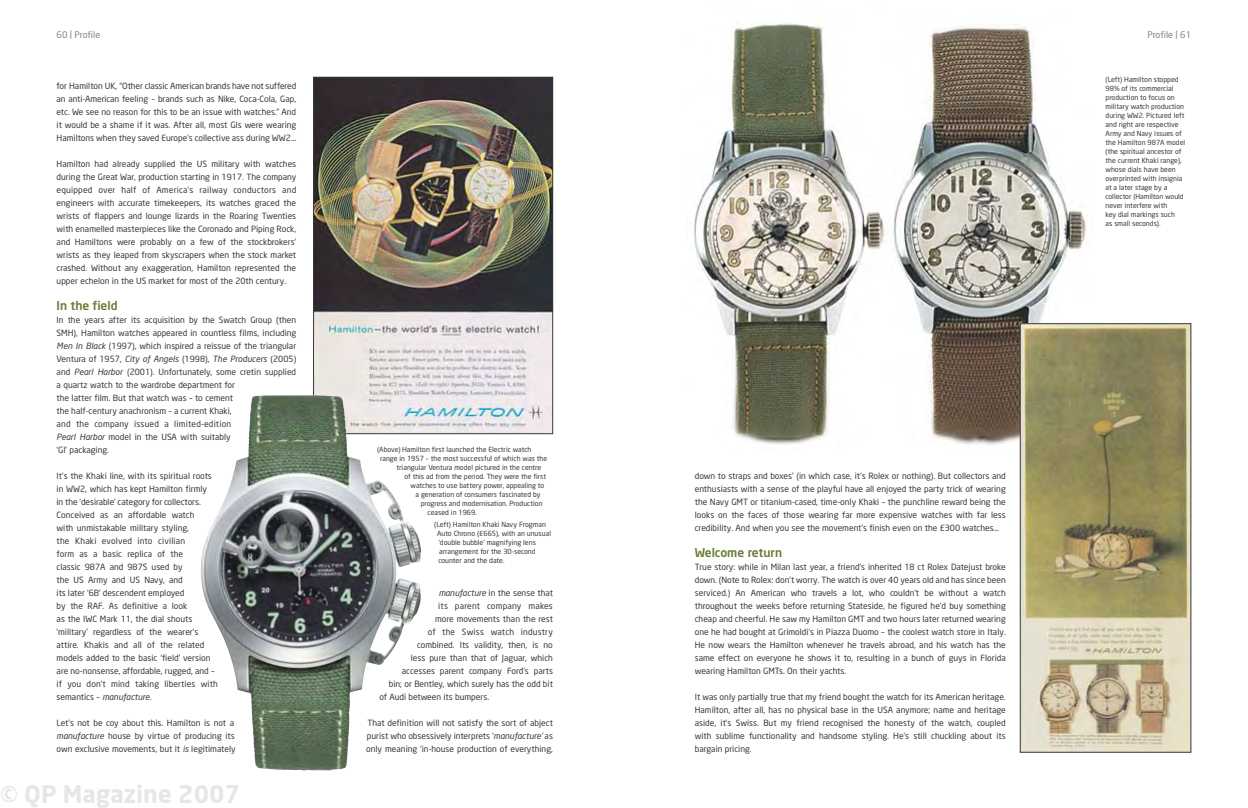
<style>
.page{position:relative;width:1248px;height:808px;background:#fff}
.page>*{position:absolute;margin:0;border:0;box-sizing:border-box;transform-origin:0 0}
.t1{font:700 24px "Neo Sans";color:rgb(0 0 0/.1)}
.t2{font:500 12px "Neo Sans";color:#667b34}
.t3{font:9px "Neo Sans";color:#818284}
.t4{font:8.5px/13px "Neo Sans";color:#363739;text-align:justify}
.t5{font:8.5px "Neo Sans";letter-spacing:.025em;color:#363739}
.t6{font:7px/9px "Neo Sans";color:#363739}
.s1{font-style:italic}
</style>
<div class="page">
<img style="left:694px;top:21px;width:192px;height:424px">
<img style="left:893px;top:26px;width:194px;height:419px">
<img style="left:1021px;top:325px;width:167px;height:425px">
<div style="left:1019px;top:323px;width:171px;height:429px;border:1px solid #363739"></div>
<img style="left:315px;top:79px;width:236px;height:353px">
<div style="left:313px;top:77px;width:240px;height:357px;border:1px solid #363739"></div>
<img style="left:236px;top:395px;width:185px;height:374px">
<p class="t3" style="left:57px;top:31px;width:45px">60 | Profile</p>
<p class="t4" style="left:57px;top:80px;width:241px">for Hamilton UK, “Other classic American brands have not suffered an anti-American feeling – brands such as Nike, Coca-Cola, Gap, etc. We see no reason for this to be an issue with watches.” And it would be a shame if it was. After all, most GIs were wearing Hamiltons when they saved Europe’s collective ass during WW2…</p>
<p class="t4" style="left:57px;top:158px;width:241px">Hamilton had already supplied the US military with watches during the Great War, production starting in 1917. The company equipped over half of America’s railway conductors and engineers with accurate timekeepers, its watches graced the wrists of flappers and lounge lizards in the Roaring Twenties with enamelled masterpieces like the Coronado and Piping Rock, and Hamiltons were probably on a few of the stockbrokers’ wrists as they leaped from skyscrapers when the stock market crashed. Without any exaggeration, Hamilton represented the upper echelon in the US market for most of the 20th century.</p>
<h2 class="t2" style="left:57px;top:301px;width:63px">In the field</h2>
<p class="t4" style="left:57px;top:314px;width:241px;text-align:left">In the years after its acquisition by the Swatch Group (then SMH), Hamilton watches appeared in countless films, including <span class="s1">Men In Black</span> (1997), which inspired a reissue of the triangular Ventura of 1957, <span class="s1">City of Angels</span> (1998), <span class="s1">The Producers</span> (2005) and <span class="s1">Pearl Harbor</span> (2001). Unfortunately, some cretin supplied a quartz watch to the wardrobe department for<br>the latter film. But that watch was – to cement<br>the half-century anachronism – a current Khaki,<br>and the company issued a limited-edition<br><span class="s1">Pearl Harbor</span> model in the USA with suitably<br>‘GI’ packaging.</p>
<p class="t4" style="left:57px;top:470px;width:163px;text-align:left">It’s the Khaki line, with its spiritual roots in WW2, which has kept Hamilton firmly<br>in the ‘desirable’ category for collectors.<br>Conceived as an affordable watch<br>with unmistakable military styling,<br>the Khaki evolved into civilian<br>form as a basic replica of the<br>classic 987A and 987S used by<br>the US Army and US Navy, and<br>its later ‘6B’ descendent employed<br>by the RAF. As definitive a look<br>as the IWC Mark 11, the dial shouts ‘military’ regardless of the wearer’s attire. Khakis and all of the related models added to the basic ‘field’ version are no-nonsense, affordable, rugged, and – if you don’t mind taking liberties with semantics – <span class="s1">manufacture.</span></p>
<p class="t4" style="left:57px;top:717px;width:181px;text-align:left">Let’s not be coy about this. Hamilton is not a <span class="s1">manufacture</span> house by virtue of producing its own exclusive movements, but it <span class="s1">is</span> legitimately</p>
<h1 class="t1" style="left:0;top:778px;width:242px">© QP Magazine 2007</h1>
<p class="t6" style="left:377px;top:446px;width:156px">(Above) Hamilton first launched the Electric watch</p>
<p class="t6" style="left:380px;top:455px;width:168px">range in 1957 – the most successful of which was the</p>
<p class="t6" style="left:396px;top:464px;width:146px">triangular Ventura model pictured in the centre</p>
<p class="t6" style="left:404px;top:473px;width:143px">of this ad from the period. They were the first</p>
<p class="t6" style="left:410px;top:482px;width:135px">watches to use battery power, appealing to</p>
<p class="t6" style="left:415px;top:491px;width:127px">a generation of consumers fascinated by</p>
<p class="t6" style="left:420px;top:500px;width:123px">progress and modernisation. Production</p>
<p class="t6" style="left:427px;top:509px;width:51px">ceased in 1969.</p>
<p class="t6" style="left:437px;top:520px;width:115px;text-indent:-3px">(Left) Hamilton Khaki Navy Frogman<br>Auto Chrono (£665), with an unusual ‘double bubble’ magnifying lens arrangement for the 30-second counter and the date.</p>
<p class="t4" style="left:438px;top:587px;width:116px"><span class="s1">manufacture</span> in the sense that</p>
<p class="t5" style="left:438px;top:603px;width:116px">its parent company makes</p>
<p class="t4" style="left:435px;top:613px;width:119px">more movements than the rest</p>
<p class="t5" style="left:427px;top:629px;width:127px">of the Swiss watch industry</p>
<p class="t4" style="left:417px;top:639px;width:137px">combined. Its validity, then, is no</p>
<p class="t4" style="left:411px;top:652px;width:144px">less pure than that of Jaguar, which</p>
<p class="t4" style="left:402px;top:665px;width:153px">accesses parent company Ford’s parts</p>
<p class="t4" style="left:389px;top:678px;width:165px">bin; or Bentley, which surely has the odd bit</p>
<p class="t4" style="left:379px;top:691px;width:111px">of Audi between its bumpers.</p>
<p class="t4" style="left:366px;top:717px;width:188px">That definition will not satisfy the sort of abject purist who obsessively interprets ‘<span class="s1">manufacture’</span> as only meaning ‘in-house production of everything,</p>
<p class="t4" style="left:694px;top:470px;width:312px">down to straps and boxes’ (in which case, it’s Rolex or nothing). But collectors and enthusiasts with a sense of the playful have all enjoyed the party trick of wearing the Navy GMT or titanium-cased, time-only Khaki – the punchline reward being the looks on the faces of those wearing far more expensive watches with far less credibility. And when you see the movement’s finish even on the £300 watches…</p>
<h2 class="t2" style="left:694px;top:548px;width:89px">Welcome return</h2>
<p class="t4" style="left:694px;top:561px;width:312px">True story: while in Milan last year, a friend’s inherited 18 ct Rolex Datejust broke down. (Note to Rolex: don’t worry. The watch is over 40 years old and has since been serviced.) An American who travels a lot, who couldn’t be without a watch throughout the weeks before returning Stateside, he figured he’d buy something cheap and cheerful. He saw my Hamilton GMT and two hours later returned wearing one he had bought at Grimoldi’s in Piazza Duomo – the coolest watch store in Italy.<br>He now wears the Hamilton whenever he travels abroad, and his watch has the same effect on everyone he shows it to, resulting in a bunch of guys in Florida wearing Hamilton GMTs. On their yachts.</p>
<p class="t4" style="left:694px;top:691px;width:312px">It was only partially true that my friend bought the watch for its American heritage.<br>Hamilton, after all, has no physical base in the USA anymore; name and heritage aside, it’s Swiss. But my friend recognised the honesty of the watch, coupled with sublime functionality and handsome styling. He’s still chuckling about its bargain pricing.</p>
<p class="t3" style="left:1147px;top:31px;width:45px">Profile | 61</p>
<p class="t6" style="left:1105px;top:76px;width:81px">(Left) Hamilton stopped<br>98% of its commercial production to focus on military watch production during WW2. Pictured left and right are respective<br>Army and Navy issues of the Hamilton 987A model (the spiritual ancestor of the current Khaki range), whose dials have been overprinted with insignia at a later stage by a collector (Hamilton would never interfere with<br>key dial markings such<br>as small seconds).</p>
</div>
